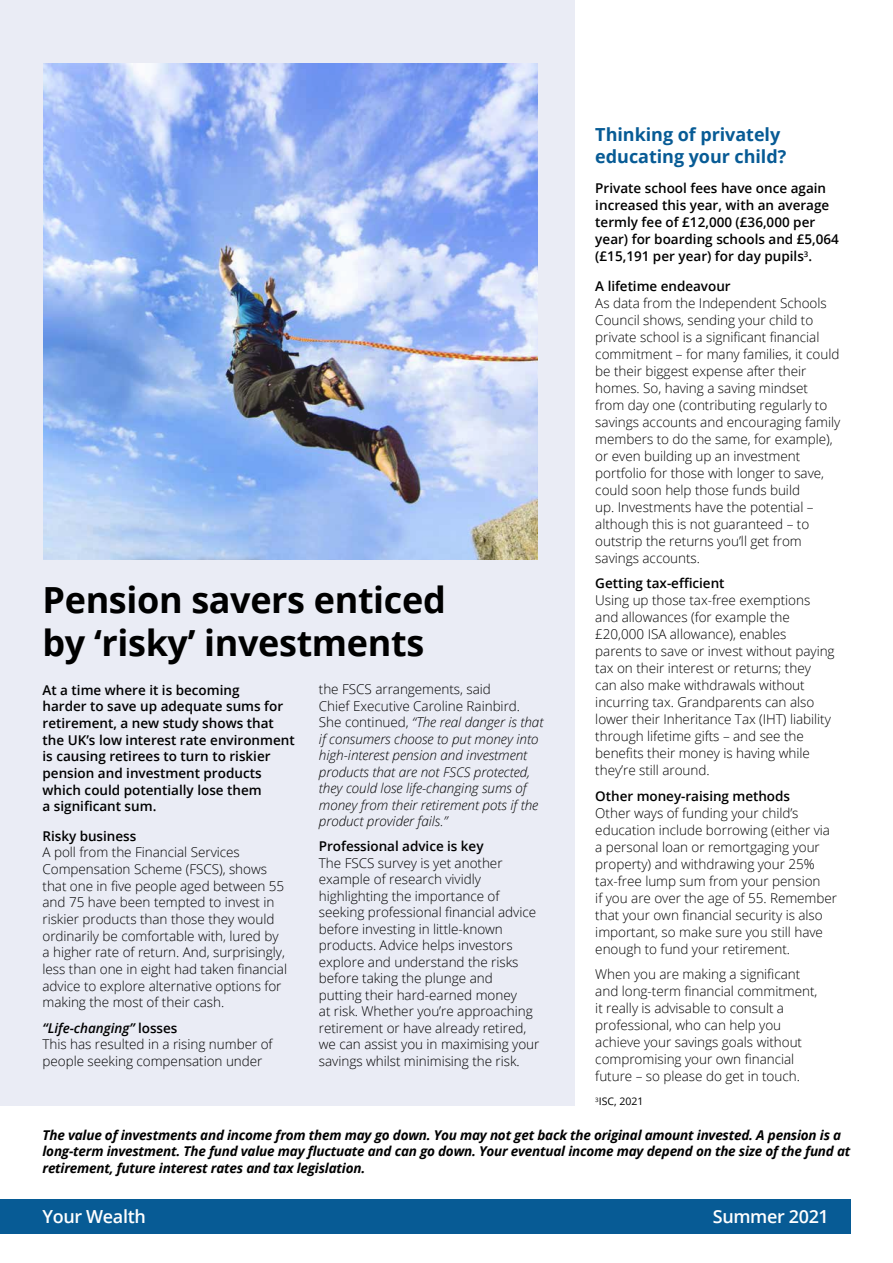
<style>
.page{position:relative;width:893px;height:1263px;background:#fff}
.page>*{position:absolute;margin:0;border:0;box-sizing:border-box;transform-origin:0 0}
.t1{font:700 36px/43.2px "Open Sans";letter-spacing:-.01em;color:#000}
.t2{font:700 18px/22px "Open Sans";letter-spacing:-.005em;color:#075b95}
.t3{font:600 18px "Open Sans";letter-spacing:-.02em;color:#fff}
.t4{font:300 13.5px/17px "Open Sans";letter-spacing:-.005em;color:#000}
.t5{font:600 13.5px/16.6px "Open Sans";color:#000}
.t6{font:italic 300 13.5px/16.5px "Open Sans";letter-spacing:-.005em;color:#000}
.t7{font:italic 700 13.5px/16.5px "Open Sans";letter-spacing:-.015em;color:#000}
.t8{font:10.5px "Open Sans";color:#000}
.s1{font-weight:600;font-style:italic}
.s2{font-weight:600}
.s3{font-style:normal}
</style>
<div class="page">
<div style="left:0;top:1199px;width:850px;height:34px;background:#075b95"></div>
<div style="left:0;top:0;width:574px;height:1105px;background:#eaecf5"></div>
<img style="left:43px;top:64px;width:494px;height:495px">
<h1 class="t1" style="left:43px;top:577px;width:405px">Pension savers enticed by ‘risky’ investments</h1>
<p class="t5" style="left:43px;top:681px;width:254px">At a time where it is becoming<br>harder to save up adequate sums for retirement, a new study shows that the UK’s low interest rate environment is causing retirees to turn to riskier pension and investment products which could potentially lose them<br>a significant sum.</p>
<p class="t5" style="left:43px;top:827px;width:95px">Risky business</p>
<p class="t4" style="left:43px;top:844px;width:246px">A poll from the Financial Services Compensation Scheme (FSCS), shows that one in five people aged between 55 and 75 have been tempted to invest in riskier products than those they would ordinarily be comfortable with, lured by a higher rate of return. And, surprisingly, less than one in eight had taken financial advice to explore alternative options for making the most of their cash.</p>
<p class="t4" style="left:43px;top:1019px;width:232px"><span class="s1">“Life-changing”</span> <span class="s2">losses<br></span>This has resulted in a rising number of people seeking compensation under</p>
<p class="t6" style="left:319px;top:681px;width:226px"><span class="s3">the FSCS arrangements, said<br>Chief Executive Caroline Rainbird.<br>She continued,</span> “The real danger is that if consumers choose to put money into high-interest pension and investment products that are not FSCS protected, they could lose life-changing sums of money from their retirement pots if the product provider fails.”</p>
<p class="t5" style="left:319px;top:838px;width:166px">Professional advice is key</p>
<p class="t4" style="left:319px;top:854px;width:222px;line-height:16.5px">The FSCS survey is yet another example of research vividly highlighting the importance of seeking professional financial advice before investing in little-known products. Advice helps investors explore and understand the risks before taking the plunge and<br>putting their hard-earned money<br>at risk. Whether you’re approaching retirement or have already retired, we can assist you in maximising your savings whilst minimising the risk.</p>
<h2 class="t2" style="left:595px;top:123px;width:192px">Thinking of privately educating your child?</h2>
<p class="t5" style="left:595px;top:180px;width:245px">Private school fees have once again increased this year, with an average termly fee of £12,000 (£36,000 per year) for boarding schools and £5,064 (£15,191 per year) for day pupils<sup>3</sup>.</p>
<p class="t5" style="left:595px;top:277px;width:137px">A lifetime endeavour</p>
<p class="t4" style="left:595px;top:294px;width:246px">As data from the Independent Schools Council shows, sending your child to private school is a significant financial commitment – for many families, it could be their biggest expense after their homes. So, having a saving mindset from day one (contributing regularly to savings accounts and encouraging family members to do the same, for example), or even building up an investment portfolio for those with longer to save, could soon help those funds build<br>up. Investments have the potential – although this is not guaranteed – to outstrip the returns you’ll get from savings accounts.</p>
<p class="t5" style="left:595px;top:575px;width:131px">Getting tax-efficient</p>
<p class="t4" style="left:595px;top:592px;width:241px">Using up those tax-free exemptions and allowances (for example the £20,000 ISA allowance), enables parents to save or invest without paying tax on their interest or returns; they can also make withdrawals without incurring tax. Grandparents can also lower their Inheritance Tax (IHT) liability through lifetime gifts – and see the benefits their money is having while they’re still around.</p>
<p class="t5" style="left:595px;top:787px;width:196px">Other money-raising methods</p>
<p class="t4" style="left:595px;top:804px;width:243px">Other ways of funding your child’s education include borrowing (either via a personal loan or remortgaging your property) and withdrawing your 25% tax-free lump sum from your pension<br>if you are over the age of 55. Remember that your own financial security is also important, so make sure you still have enough to fund your retirement.</p>
<p class="t4" style="left:595px;top:966px;width:224px">When you are making a significant and long-term financial commitment, it really is advisable to consult a professional, who can help you achieve your savings goals without compromising your own financial future – so please do get in touch.</p>
<p class="t8" style="left:595px;top:1094px;width:50px"><sup>3</sup>ISC, 2021</p>
<p class="t7" style="left:43px;top:1126px;width:809px">The value of investments and income from them may go down. You may not get back the original amount invested. A pension is a long-term investment. The fund value may fluctuate and can go down. Your eventual income may depend on the size of the fund at retirement, future interest rates and tax legislation.</p>
<h2 class="t3" style="left:43px;top:1204px;width:105px">Your Wealth</h2>
<h2 class="t3" style="left:713px;top:1204px;width:118px">Summer 2021</h2>
</div>
